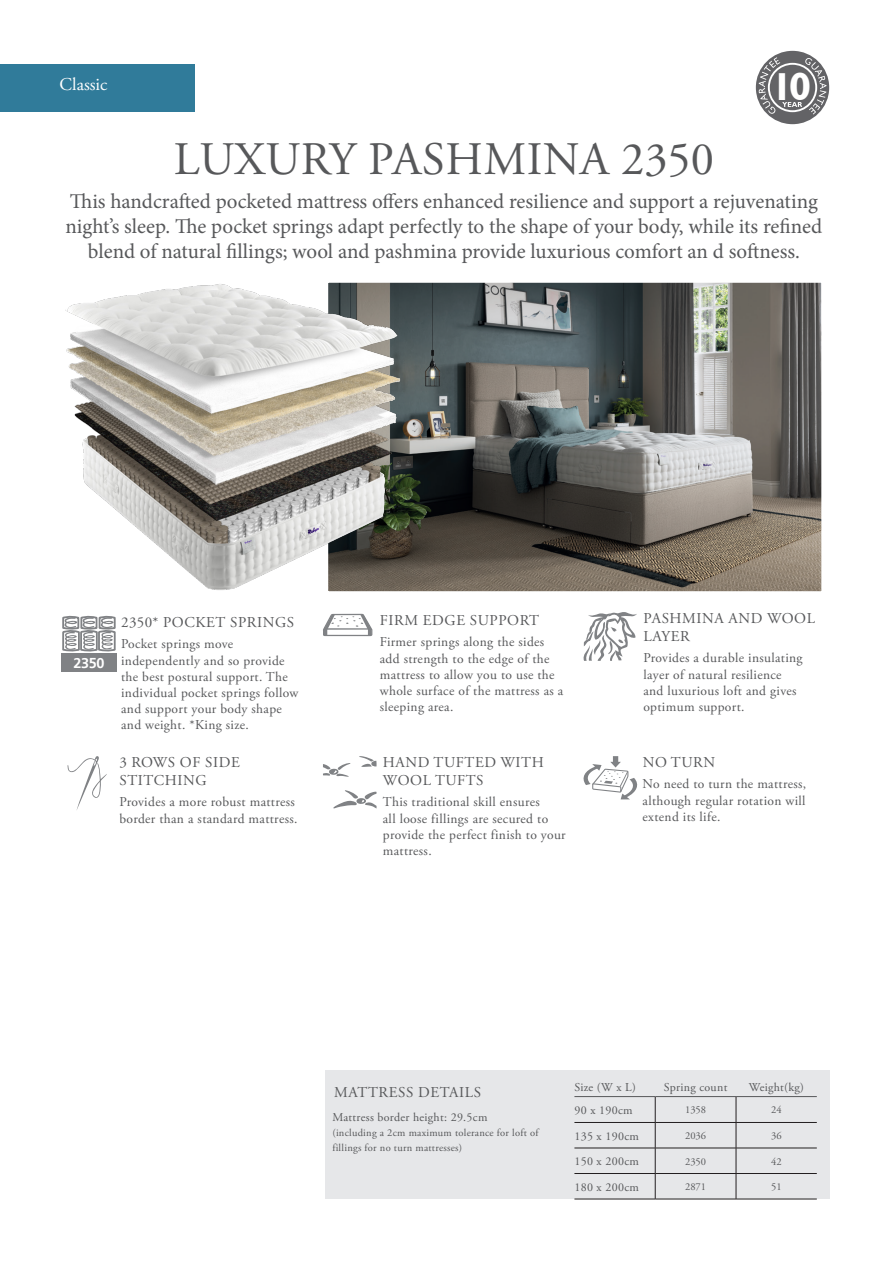
<style>
.page{position:relative;width:893px;height:1263px;background:#fff}
.page>*{position:absolute;margin:0;border:0;box-sizing:border-box;transform-origin:0 0}
.Product_title{font:46.5px "Adobe Garamond Pro";letter-spacing:.015em;color:#57585a}
.t1{font:700 39px "Humanist 521 BT";color:#fff}
.Product_description{font:21px/25.2px "Minion Pro";color:#57585a;text-align:center}
.t2{font:18px "Adobe Garamond Pro";color:#fff}
.Icon_title{font:15px/18px "Adobe Garamond Pro";letter-spacing:.04em;color:#57585a}
.Spring_count{font:700 14.4px "Frutiger LT";color:#fff}
.Icon_copy{font:13.5px/16.4px "Adobe Garamond Pro";letter-spacing:.025em;color:#57585a}
.spec_bullets{font:12px "Adobe Garamond Pro";letter-spacing:.025em;color:#57585a}
.spec_bullets-2{font:10.5px/15px "Adobe Garamond Pro";letter-spacing:.025em;color:#57585a}
</style>
<div class="page">
<div style="left:0;top:64px;width:195px;height:47px;background:#307b9a"></div>
<svg style="left:756px;top:51px;width:73px;height:73px"></svg>
<div style="left:325px;top:1071px;width:504px;height:128px;background:#e6e7e9"></div>
<img style="left:405px;top:283px;width:416px;height:308px">
<svg style="left:62px;top:615px;width:54px;height:37px"></svg>
<div style="left:61px;top:653px;width:56px;height:19px;background:#808285"></div>
<svg style="left:323px;top:614px;width:49px;height:22px"></svg>
<svg style="left:583px;top:756px;width:55px;height:43px"></svg>
<svg style="left:333px;top:790px;width:44px;height:19px"></svg>
<svg style="left:359px;top:756px;width:18px;height:11px"></svg>
<svg style="left:323px;top:763px;width:27px;height:14px"></svg>
<svg style="left:67px;top:756px;width:40px;height:54px"></svg>
<svg style="left:583px;top:612px;width:54px;height:49px"></svg>
<hr style="left:574px;top:1096px;width:81px;height:1px;background:#57585a">
<hr style="left:655px;top:1096px;width:81px;height:1px;background:#57585a">
<hr style="left:736px;top:1096px;width:81px;height:1px;background:#57585a">
<hr style="left:574px;top:1122px;width:81px;height:1px;background:#231f20">
<hr style="left:655px;top:1122px;width:81px;height:1px;background:#231f20">
<hr style="left:736px;top:1122px;width:81px;height:1px;background:#231f20">
<hr style="left:574px;top:1148px;width:81px;height:1px;background:#231f20">
<hr style="left:655px;top:1148px;width:81px;height:1px;background:#231f20">
<hr style="left:736px;top:1148px;width:81px;height:1px;background:#231f20">
<hr style="left:574px;top:1173px;width:81px;height:1px;background:#231f20">
<hr style="left:655px;top:1173px;width:81px;height:1px;background:#231f20">
<hr style="left:736px;top:1173px;width:81px;height:1px;background:#231f20">
<hr style="left:574px;top:1199px;width:81px;height:1px;background:#231f20">
<hr style="left:655px;top:1199px;width:81px;height:1px;background:#231f20">
<hr style="left:736px;top:1199px;width:81px;height:1px;background:#231f20">
<svg style="left:655px;top:1097px;width:1px;height:102px"></svg>
<svg style="left:736px;top:1097px;width:1px;height:102px"></svg>
<img style="left:65px;top:282px;width:340px;height:310px">
<h3 class="t2" style="left:60px;top:74px;width:49px">Classic</h3>
<h2 class="t1" style="left:771px;top:62px;width:41px">10</h2>
<p class="Product_title" style="left:174px;top:131px;width:542px">LUXURY PASHMINA 2350</p>
<p class="Product_description" style="left:65px;top:189px;width:758px">This handcrafted pocketed mattress offers enhanced resilience and support a rejuvenating night’s sleep. The pocket springs adapt perfectly to the shape of your body, while its refined blend of natural fillings; wool and pashmina provide luxurious comfort an d softness.</p>
<p class="Spring_count" style="left:74px;top:654px;width:32px">2350</p>
<p class="Icon_title" style="left:121px;top:613px;width:175px">2350* POCKET SPRINGS</p>
<p class="Icon_copy" style="left:121px;top:636px;width:179px">Pocket springs move independently and so provide the best postural support. The individual pocket springs follow and support your body shape and weight. *King size.</p>
<p class="Icon_title" style="left:119px;top:754px;width:122px">3 ROWS OF SIDE<br>STITCHING</p>
<p class="Icon_copy" style="left:119px;top:794px;width:180px;line-height:16.8px">Provides a more robust mattress border than a standard mattress.</p>
<p class="Icon_title" style="left:380px;top:611px;width:161px">FIRM EDGE SUPPORT</p>
<p class="Icon_copy" style="left:380px;top:634px;width:185px">Firmer springs along the sides add strength to the edge of the mattress to allow you to use the whole surface of the mattress as a sleeping area.</p>
<p class="Icon_title" style="left:383px;top:754px;width:162px">HAND TUFTED WITH<br>WOOL TUFTS</p>
<p class="Icon_copy" style="left:383px;top:794px;width:184px">This traditional skill ensures<br>all loose fillings are secured to provide the perfect finish to your mattress.</p>
<p class="Icon_title" style="left:643px;top:610px;width:173px">PASHMINA AND WOOL<br>LAYER</p>
<p class="Icon_copy" style="left:643px;top:650px;width:161px">Provides a durable insulating layer of natural resilience and luxurious loft and gives optimum support.</p>
<p class="Icon_title" style="left:643px;top:754px;width:74px">NO TURN</p>
<p class="Icon_copy" style="left:643px;top:776px;width:165px;text-align:justify">No need to turn the mattress, although regular rotation will extend its life.</p>
<p class="Icon_title" style="left:334px;top:1084px;width:148px">MATTRESS DETAILS</p>
<p class="spec_bullets" style="left:332px;top:1110px;width:157px">Mattress border height: 29.5cm</p>
<p class="spec_bullets-2" style="left:332px;top:1125px;width:208px">(including a 2cm maximum tolerance for loft of fillings for no turn mattresses)</p>
<p class="spec_bullets" style="left:574px;top:1080px;width:63px">Size (W x L)</p>
<p class="spec_bullets" style="left:664px;top:1080px;width:65px">Spring count</p>
<p class="spec_bullets" style="left:749px;top:1080px;width:57px">Weight(kg)</p>
<p class="spec_bullets" style="left:574px;top:1103px;width:60px">90 x 190cm</p>
<p class="spec_bullets-2" style="left:685px;top:1103px;width:22px">1358</p>
<p class="spec_bullets-2" style="left:771px;top:1103px;width:12px">24</p>
<p class="spec_bullets" style="left:574px;top:1128px;width:66px">135 x 190cm</p>
<p class="spec_bullets-2" style="left:685px;top:1128px;width:22px">2036</p>
<p class="spec_bullets-2" style="left:771px;top:1128px;width:12px">36</p>
<p class="spec_bullets" style="left:574px;top:1154px;width:66px">150 x 200cm</p>
<p class="spec_bullets-2" style="left:685px;top:1154px;width:22px">2350</p>
<p class="spec_bullets-2" style="left:771px;top:1154px;width:12px">42</p>
<p class="spec_bullets" style="left:574px;top:1179px;width:66px">180 x 200cm</p>
<p class="spec_bullets-2" style="left:685px;top:1179px;width:22px">2871</p>
<p class="spec_bullets-2" style="left:771px;top:1179px;width:12px">51</p>
</div>
